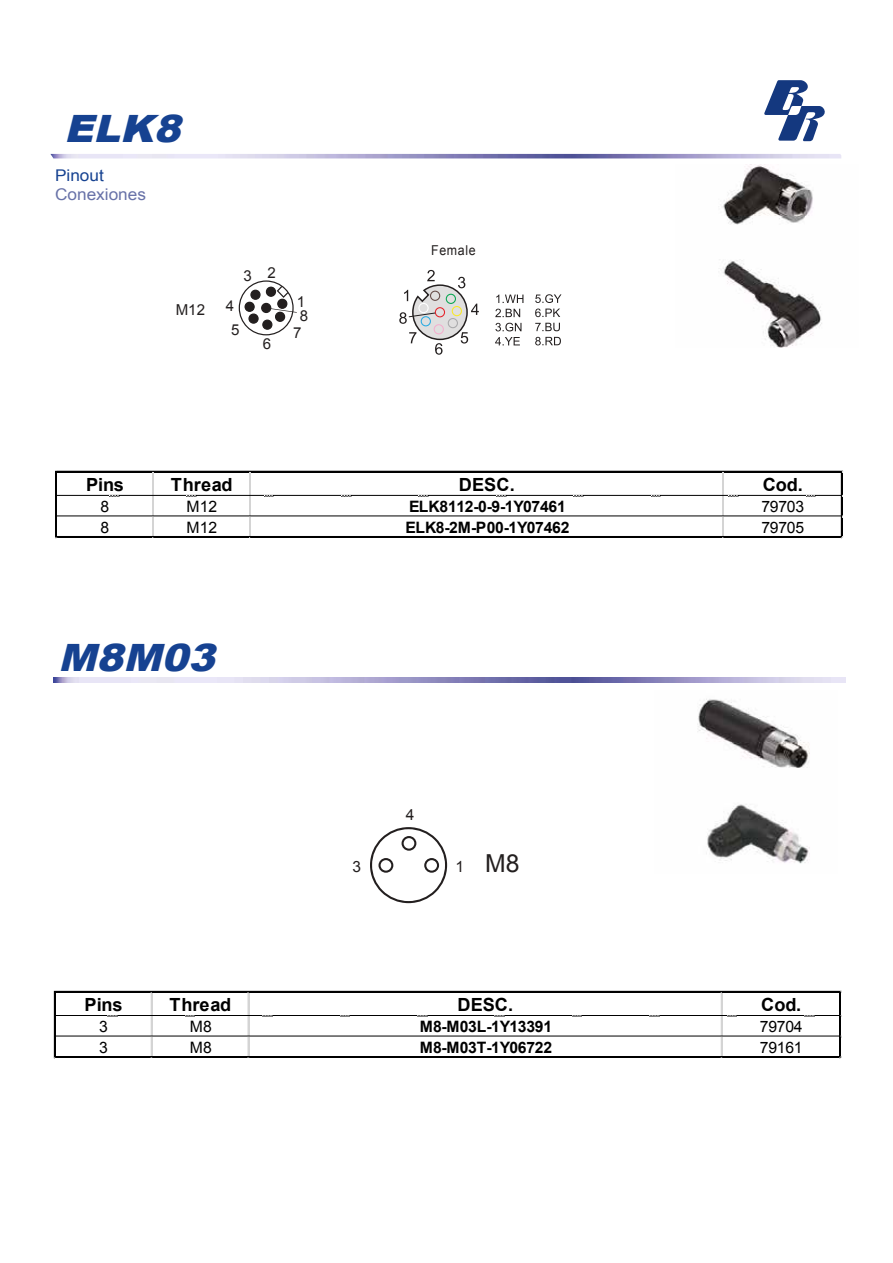
<style>
.page{position:relative;width:893px;height:1263px;background:#fff}
.page>*{position:absolute;margin:0;border:0;box-sizing:border-box;transform-origin:0 0}
.t1{font:italic 900 37.65px "Arial";color:#164291;scale:1.07 1}
.t2{font:24.75px "Arial";color:#231f1f}
.t3{font:700 18.15px "Arial";color:#000}
.t4{font:16.2px "Arial";color:#6872a8;scale:1.07 1}
.t5{font:16.2px "Arial";color:#164291;scale:1.07 1}
.t6{font:700 15.75px "Arial";letter-spacing:-.015em;color:#000}
.t7{font:15.75px "Arial";letter-spacing:-.015em;color:#000}
.t8{font:15.45px "Arial";color:#231f1f}
.t9{font:15px/16.2px "Arial";color:#231f1f;text-align:center}
.t10{font:13.65px "Arial";letter-spacing:.055em;color:#231f1f;scale:.91 1}
.s1{font-size:15.45px}
</style>
<div class="page">
<hr style="left:56px;top:991px;width:785px;height:1px;background:#000">
<hr style="left:56px;top:1015px;width:784px;height:2px;background:#bfbfbf">
<hr style="left:56px;top:1036px;width:784px;height:1px;background:#bfbfbf">
<hr style="left:54px;top:991px;width:2px;height:67px;background:#000">
<hr style="left:56px;top:1056px;width:785px;height:2px;background:#000">
<hr style="left:840px;top:992px;width:1px;height:66px;background:#000">
<svg style="left:151px;top:992px;width:1px;height:66px"></svg>
<svg style="left:248px;top:992px;width:1px;height:66px"></svg>
<svg style="left:721px;top:992px;width:1px;height:66px"></svg>
<hr style="left:57px;top:471px;width:785px;height:1px;background:#000">
<hr style="left:57px;top:495px;width:784px;height:2px;background:#bfbfbf">
<hr style="left:57px;top:516px;width:784px;height:1px;background:#bfbfbf">
<hr style="left:56px;top:471px;width:1px;height:67px;background:#000">
<hr style="left:57px;top:536px;width:785px;height:2px;background:#000">
<hr style="left:841px;top:472px;width:1px;height:66px;background:#000">
<svg style="left:152px;top:472px;width:2px;height:66px"></svg>
<svg style="left:249px;top:472px;width:2px;height:66px"></svg>
<svg style="left:722px;top:472px;width:2px;height:66px"></svg>
<img style="left:697px;top:699px;width:113px;height:165px">
<img style="left:722px;top:165px;width:100px;height:183px">
<svg style="left:239px;top:280px;width:58px;height:55px"></svg>
<svg style="left:370px;top:827px;width:77px;height:76px"></svg>
<svg style="left:496px;top:295px;width:27px;height:8px"></svg>
<svg style="left:495px;top:309px;width:25px;height:8px"></svg>
<svg style="left:495px;top:323px;width:26px;height:8px"></svg>
<svg style="left:495px;top:337px;width:25px;height:8px"></svg>
<svg style="left:535px;top:294px;width:26px;height:9px"></svg>
<svg style="left:535px;top:309px;width:25px;height:8px"></svg>
<svg style="left:535px;top:323px;width:25px;height:8px"></svg>
<svg style="left:535px;top:337px;width:26px;height:8px"></svg>
<svg style="left:399px;top:270px;width:80px;height:85px"></svg>
<svg style="left:764px;top:80px;width:61px;height:61px"></svg>
<img style="left:50px;top:154px;width:791px;height:4px">
<img style="left:54px;top:678px;width:792px;height:5px">
<h1 class="t1" style="left:64px;top:101px;width:122px">ELK8</h1>
<p class="t5" style="left:55px;top:165px;width:47px">Pinout</p>
<p class="t4" style="left:55px;top:184px;width:86px">Conexiones</p>
<p class="t9" style="left:176px;top:302px;width:31px">M12</p>
<p class="t9" style="left:226px;top:297px;width:10px">4</p>
<p class="t9" style="left:244px;top:268px;width:10px">3</p>
<p class="t9" style="left:231px;top:322px;width:10px">5</p>
<p class="t9" style="left:267px;top:264px;width:10px">2</p>
<p class="t9" style="left:263px;top:336px;width:10px">6</p>
<p class="t9" style="left:297px;top:294px;width:10px">1</p>
<p class="t9" style="left:293px;top:308px;width:17px">8<br>7</p>
<p class="t10" style="left:431px;top:242px;width:51px">Female</p>
<p class="t3" style="left:86px;top:472px;width:39px">Pins</p>
<p class="t3" style="left:171px;top:472px;width:63px">Thread</p>
<p class="t3" style="left:459px;top:472px;width:57px">DESC.</p>
<p class="t3" style="left:763px;top:472px;width:42px">Cod.</p>
<p class="t7" style="left:101px;top:496px;width:10px">8</p>
<p class="t7" style="left:187px;top:496px;width:32px">M12</p>
<p class="t6" style="left:409px;top:496px;width:158px">ELK8112-0-9-1Y07461</p>
<p class="t7" style="left:761px;top:496px;width:44px">79703</p>
<p class="t7" style="left:101px;top:517px;width:10px">8</p>
<p class="t7" style="left:187px;top:517px;width:32px">M12</p>
<p class="t6" style="left:406px;top:517px;width:165px">ELK8-2M-P00-1Y07462</p>
<p class="t7" style="left:761px;top:517px;width:44px">79705</p>
<h1 class="t1" style="left:58px;top:630px;width:160px">M8M03</h1>
<p class="t8" style="left:406px;top:804px;width:10px">4</p>
<p class="t8" style="left:353px;top:857px;width:10px">3</p>
<h2 class="t2" style="left:456px;top:847px;width:66px"><span class="s1">1</span> M8</h2>
<p class="t3" style="left:85px;top:992px;width:39px">Pins</p>
<p class="t3" style="left:169px;top:992px;width:63px">Thread</p>
<p class="t3" style="left:457px;top:992px;width:57px">DESC.</p>
<p class="t3" style="left:761px;top:992px;width:42px">Cod.</p>
<p class="t7" style="left:99px;top:1016px;width:10px">3</p>
<p class="t7" style="left:190px;top:1016px;width:24px">M8</p>
<p class="t6" style="left:420px;top:1016px;width:134px">M8-M03L-1Y13391</p>
<p class="t7" style="left:760px;top:1016px;width:44px">79704</p>
<p class="t7" style="left:99px;top:1037px;width:10px">3</p>
<p class="t7" style="left:190px;top:1037px;width:24px">M8</p>
<p class="t6" style="left:420px;top:1037px;width:134px">M8-M03T-1Y06722</p>
<p class="t7" style="left:760px;top:1037px;width:44px">79161</p>
</div>
